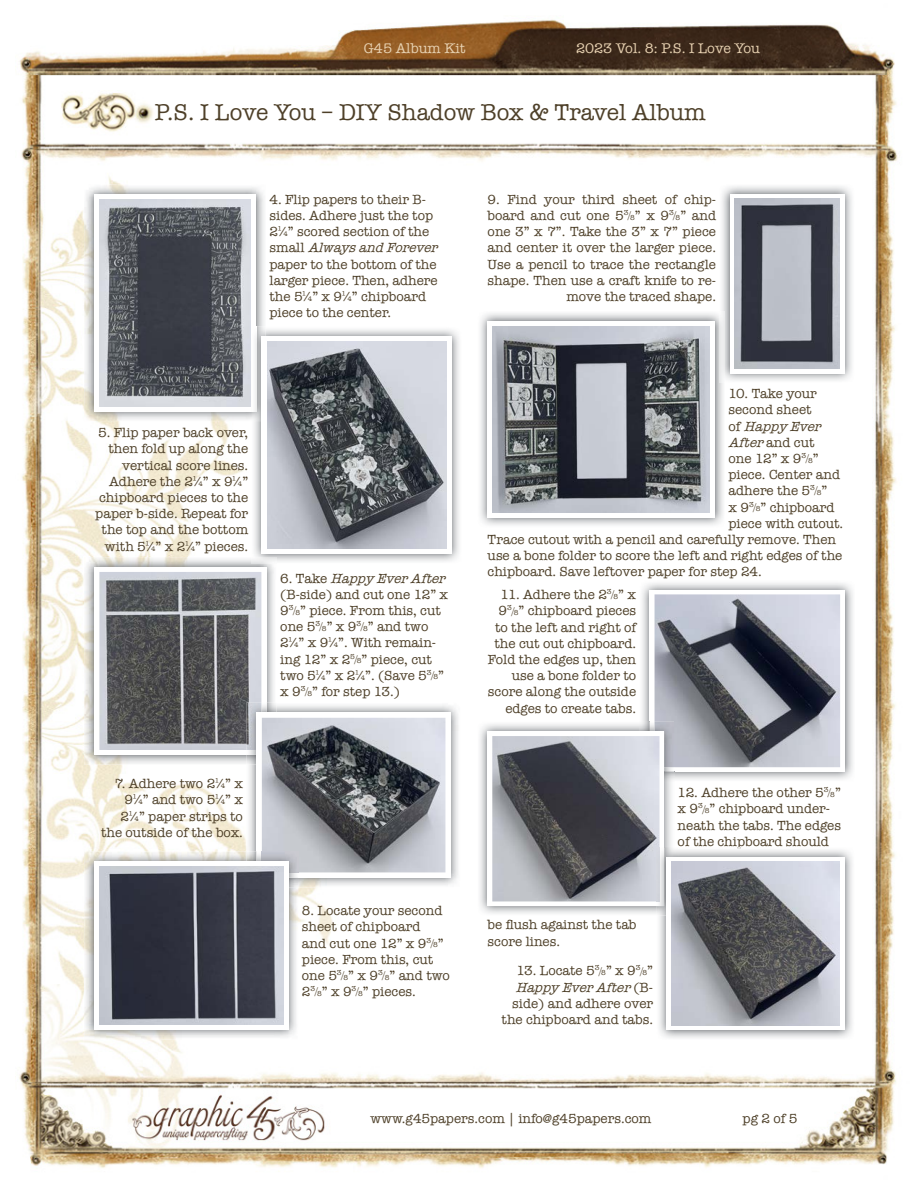
<style>
.page{position:relative;width:918px;height:1188px;background:#fff}
.page>*{position:absolute;margin:0;border:0;box-sizing:border-box;transform-origin:0 0}
.t1{font:23.25px "American Typewriter";color:#4e4029}
.t2{font:14.25px "American Typewriter";color:#e7d1b1}
.t3{font:13.5px/16.2px "American Typewriter";color:#4e4029}
.t4{font:italic 13.5px "American Typewriter";color:#4e4029}
.s1{font-style:italic}
.s2{font-size:12.9px}
.s3{font-size:7.5px}
.s4{font-style:normal}
</style>
<div class="page">
<img style="left:19px;top:20px;width:879px;height:1148px">
<img style="left:84px;top:185px;width:182px;height:236px">
<div style="left:94px;top:194px;width:162px;height:217px;background:#fff"></div>
<img style="left:99px;top:200px;width:152px;height:206px">
<img style="left:252px;top:327px;width:209px;height:236px">
<img style="left:252px;top:327px;width:14px;height:94px">
<img style="left:252px;top:327px;width:4px;height:84px">
<div style="left:262px;top:336px;width:190px;height:218px;background:#fff"></div>
<img style="left:267px;top:342px;width:180px;height:206px">
<img style="left:84px;top:557px;width:192px;height:208px">
<img style="left:252px;top:557px;width:24px;height:6px">
<div style="left:94px;top:567px;width:173px;height:188px;background:#fff"></div>
<img style="left:99px;top:572px;width:162px;height:178px">
<img style="left:247px;top:703px;width:213px;height:184px">
<img style="left:247px;top:703px;width:29px;height:62px">
<img style="left:247px;top:703px;width:20px;height:52px">
<img style="left:247px;top:703px;width:14px;height:47px">
<div style="left:256px;top:712px;width:195px;height:166px;background:#fff"></div>
<img style="left:262px;top:718px;width:183px;height:154px">
<img style="left:84px;top:852px;width:214px;height:188px">
<img style="left:247px;top:852px;width:51px;height:35px">
<img style="left:256px;top:852px;width:42px;height:26px">
<img style="left:262px;top:852px;width:36px;height:20px">
<div style="left:94px;top:861px;width:194px;height:169px;background:linear-gradient(to right,#fff,#fff)"></div>
<img style="left:99px;top:867px;width:184px;height:157px">
<img style="left:720px;top:184px;width:134px;height:199px">
<div style="left:730px;top:194px;width:114px;height:179px;background:#fff"></div>
<img style="left:734px;top:199px;width:106px;height:169px">
<img style="left:640px;top:580px;width:215px;height:201px">
<div style="left:650px;top:590px;width:195px;height:182px;background:#fff"></div>
<img style="left:655px;top:594px;width:185px;height:173px">
<img style="left:478px;top:722px;width:179px;height:194px">
<svg style="left:640px;top:722px;width:10px;height:9px"></svg>
<img style="left:664px;top:781px;width:10px;height:66px">
<svg style="left:664px;top:772px;width:10px;height:9px"></svg>
<img style="left:650px;top:722px;width:24px;height:50px">
<img style="left:655px;top:722px;width:19px;height:45px">
<div style="left:488px;top:731px;width:176px;height:175px;background:#fff"></div>
<img style="left:492px;top:736px;width:167px;height:165px">
<img style="left:657px;top:847px;width:197px;height:193px">
<img style="left:678px;top:847px;width:151px;height:1px">
<img style="left:657px;top:847px;width:17px;height:69px">
<img style="left:657px;top:847px;width:7px;height:59px">
<img style="left:657px;top:847px;width:2px;height:54px">
<svg style="left:667px;top:857px;width:178px;height:173px"></svg>
<img style="left:672px;top:862px;width:168px;height:163px">
<img style="left:478px;top:311px;width:247px;height:217px">
<img style="left:720px;top:311px;width:5px;height:72px">
<div style="left:488px;top:321px;width:227px;height:197px;background:#fff"></div>
<img style="left:493px;top:326px;width:217px;height:186px">
<p class="t2" style="left:364px;top:37px;width:103px">G45 Album Kit</p>
<p class="t2" style="left:576px;top:37px;width:186px">2023 Vol. 8: P.S. I Love You</p>
<h1 class="t1" style="left:155px;top:94px;width:552px">P.S. I Love You – DIY Shadow Box &amp; Travel Album</h1>
<p class="t3" style="left:270px;top:191px;width:174px">4. Flip papers to their B&shy;sides. Adhere just the top<br>2¼” scored section of the<br>s m a l l <span class="s1">AlwaysandForever </span>paper to the bottom of the larger piece. Then, adhere the 5¼” x 9¼” chipboard piece to the center.</p>
<p class="t3" style="left:95px;top:424px;width:154px;text-align:right">5. Flip paper back over, then fold up along the vertical score lines.<br>Adhere the 2¼” x 9¼” chipboard pieces to the paper b-side. Repeat for the top and the bottom with 5¼” x 2¼” pieces.</p>
<p class="t3" style="left:101px;top:775px;width:143px;text-align:right">7. Adhere two 2¼” x<br>9¼” and two 5¼” x<br>2¼” paper strips to the outside of the box.</p>
<p class="t3" style="left:280px;top:569px;width:171px">6 . T a k e <span class="s1">HappyEverAfter </span>(B-side) and cut one 12” x<br>9<sup>3</sup><span class="s2">⁄</span><span class="s3">8</span>” piece. From this, cut one 5<sup>3</sup><span class="s2">⁄</span><span class="s3">8</span>” x 9<sup>3</sup><span class="s2">⁄</span><span class="s3">8</span>” and two<br>2¼” x 9¼”. With remain&shy;ing 12” x 2<sup>5</sup><span class="s2">⁄</span><span class="s3">8</span>” piece, cut two 5¼” x 2¼”. (Save 5<sup>3</sup><span class="s2">⁄</span><span class="s3">8</span>” x 9<sup>3</sup><span class="s2">⁄</span><span class="s3">8</span>” for step 13.)</p>
<p class="t3" style="left:302px;top:902px;width:150px">8. Locate your second sheet of chipboard<br>and cut one 12” x 9<sup>3</sup><span class="s2">⁄</span><span class="s3">8</span>” piece. From this, cut one 5<sup>3</sup><span class="s2">⁄</span><span class="s3">8</span>” x 9<sup>3</sup><span class="s2">⁄</span><span class="s3">8</span>” and two<br>2<sup>3</sup><span class="s2">⁄</span><span class="s3">8</span>” x 9<sup>3</sup><span class="s2">⁄</span><span class="s3">8</span>” pieces.</p>
<p class="t3" style="left:488px;top:191px;width:230px;text-align:right">9. Find your third sheet of chip&shy;board and cut one 5<sup>3</sup><span class="s2">⁄</span><span class="s3">8</span>” x 9<sup>3</sup><span class="s2">⁄</span><span class="s3">8</span>” and one 3” x 7”. Take the 3” x 7” piece and center it over the larger piece.<br>Use a pencil to trace the rectangle shape. Then use a craft knife to re&shy;move the traced shape.</p>
<p class="t3" style="left:729px;top:385px;width:90px">10. Take your</p>
<p class="t3" style="left:729px;top:401px;width:84px">second sheet</p>
<p class="t4" style="left:729px;top:416px;width:99px"><span class="s4">o f</span> HappyEver</p>
<p class="t3" style="left:729px;top:434px;width:87px"><span class="s1">After</span>a n d c u t</p>
<p class="t3" style="left:729px;top:450px;width:92px">one 12” x 9<sup>3</sup><span class="s2">⁄</span><span class="s3">8</span>”</p>
<p class="t3" style="left:729px;top:466px;width:113px">piece. Center and</p>
<p class="t3" style="left:729px;top:482px;width:100px">adhere the 5<sup>3</sup><span class="s2">⁄</span><span class="s3">8</span>”</p>
<p class="t3" style="left:729px;top:498px;width:108px">x 9<sup>3</sup><span class="s2">⁄</span><span class="s3">8</span>” chipboard</p>
<p class="t3" style="left:729px;top:515px;width:116px">piece with cutout.</p>
<p class="t3" style="left:488px;top:531px;width:350px">Trace cutout with a pencil and carefully remove. Then</p>
<p class="t3" style="left:488px;top:547px;width:356px">use a bone folder to score the left and right edges of the</p>
<p class="t3" style="left:488px;top:563px;width:276px">chipboard. Save leftover paper for step 24.</p>
<p class="t3" style="left:488px;top:586px;width:150px;text-align:right">11. Adhere the 2<sup>3</sup><span class="s2">⁄</span><span class="s3">8</span>” x<br>9<sup>3</sup><span class="s2">⁄</span><span class="s3">8</span>” chipboard pieces to the left and right of the cut out chipboard.<br>Fold the edges up, then use a bone folder to score along the outside edges to create tabs.</p>
<p class="t3" style="left:678px;top:784px;width:165px">12. Adhere the other 5<sup>3</sup><span class="s2">⁄</span><span class="s3">8</span>” x 9<sup>3</sup><span class="s2">⁄</span><span class="s3">8</span>” chipboard under&shy;neath the tabs. The edges of the chipboard should</p>
<p class="t3" style="left:488px;top:916px;width:150px">be flush against the tab score lines.</p>
<p class="t3" style="left:502px;top:962px;width:153px;text-align:right">13. Locate 5<sup>3</sup><span class="s2">⁄</span><span class="s3">8</span>” x 9<sup>3</sup><span class="s2">⁄</span><span class="s3">8</span>”<br><span class="s1">HappyEverAfter</span>( B - side) and adhere over the chipboard and tabs.</p>
<p class="t3" style="left:370px;top:1110px;width:283px">www.g45papers.com | info@g45papers.com</p>
<p class="t3" style="left:743px;top:1110px;width:56px">pg 2 of 5</p>
</div>
